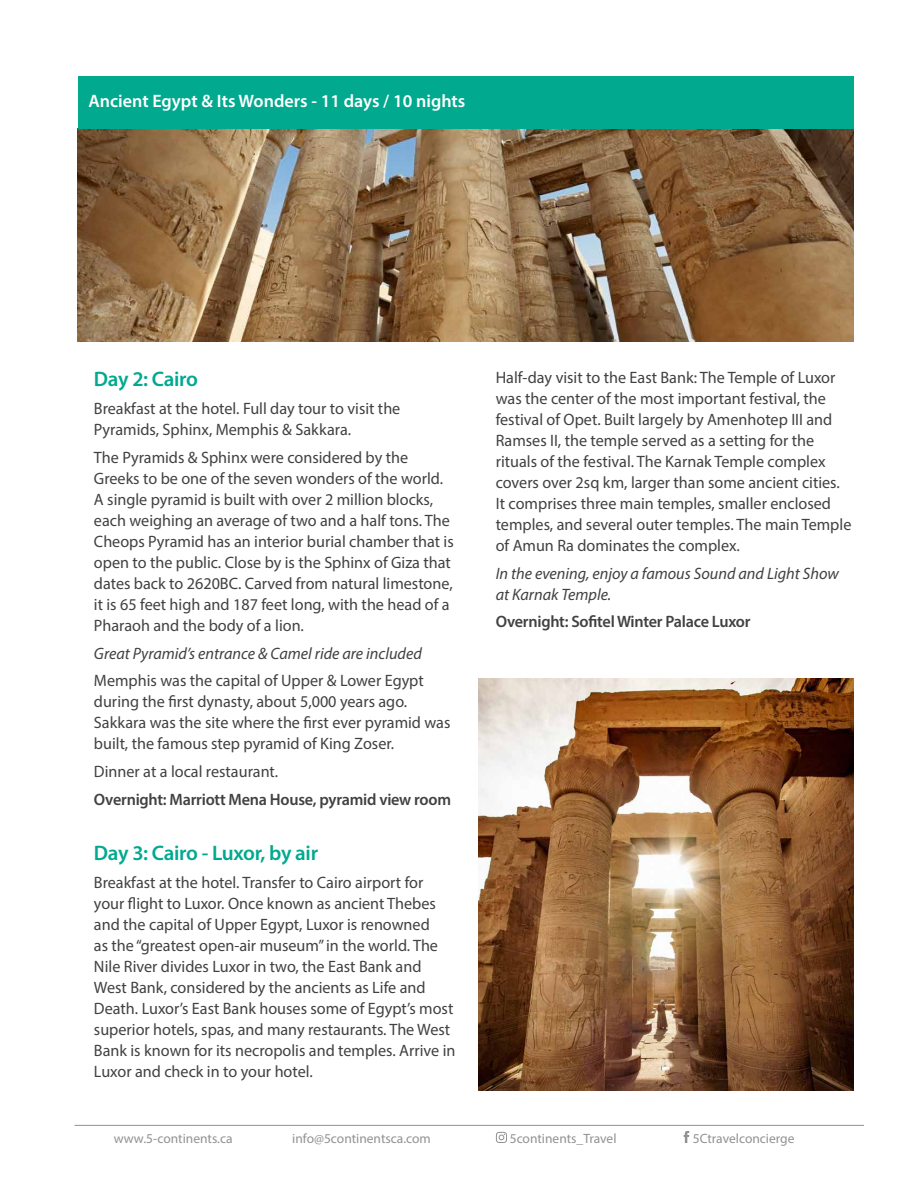
<style>
.page{position:relative;width:918px;height:1188px;background:#fff}
.page>*{position:absolute;margin:0;border:0;box-sizing:border-box;transform-origin:0 0}
.t1{font:600 21px "Myriad Pro";letter-spacing:-.015em;color:#01a98e}
.t2{font:600 18px "Myriad Pro";color:#fff}
.t3{font:16.5px/21px "Myriad Pro";color:#414042}
.t4{font:italic 16.5px/21px "Myriad Pro";color:#414042}
.t5{font:600 16.5px "Myriad Pro";letter-spacing:-.015em;color:#414042}
.t6{font:13.5px "Myriad Pro";color:#929293}
</style>
<div class="page">
<img style="left:78px;top:128px;width:776px;height:213px">
<div style="left:78px;top:76px;width:776px;height:52px;background:#01a98e"></div>
<svg style="left:496px;top:1132px;width:11px;height:11px"></svg>
<svg style="left:684px;top:1131px;width:5px;height:12px"></svg>
<hr style="left:75px;top:1125px;width:789px;height:1px;background:#929293">
<img style="left:479px;top:678px;width:375px;height:413px">
<p class="t2" style="left:89px;top:90px;width:378px">Ancient Egypt &amp; Its Wonders - 11 days / 10 nights</p>
<p class="t1" style="left:94px;top:366px;width:106px">Day 2: Cairo</p>
<p class="t3" style="left:94px;top:398px;width:308px">Breakfast at the hotel. Full day tour to visit the<br>Pyramids, Sphinx, Memphis &amp; Sakkara.</p>
<p class="t3" style="left:94px;top:447px;width:361px">The Pyramids &amp; Sphinx were considered by the Greeks to be one of the seven wonders of the world.<br>A single pyramid is built with over 2 million blocks, each weighing an average of two and a half tons. The Cheops Pyramid has an interior burial chamber that is open to the public. Close by is the Sphinx of Giza that dates back to 2620BC. Carved from natural limestone, it is 65 feet high and 187 feet long, with the head of a Pharaoh and the body of a lion.</p>
<p class="t4" style="left:94px;top:642px;width:329px">Great Pyramid’s entrance &amp; Camel ride are included</p>
<p class="t3" style="left:94px;top:670px;width:358px">Memphis was the capital of Upper &amp; Lower Egypt during the first dynasty, about 5,000 years ago.<br>Sakkara was the site where the first ever pyramid was built, the famous step pyramid of King Zoser.</p>
<p class="t3" style="left:94px;top:761px;width:186px">Dinner at a local restaurant.</p>
<p class="t5" style="left:94px;top:789px;width:359px">Overnight: Marriott Mena House, pyramid view room</p>
<p class="t1" style="left:94px;top:840px;width:226px">Day 3: Cairo - Luxor, by air</p>
<p class="t3" style="left:94px;top:872px;width:363px">Breakfast at the hotel. Transfer to Cairo airport for your flight to Luxor. Once known as ancient Thebes and the capital of Upper Egypt, Luxor is renowned<br>as the “greatest open-air museum” in the world. The Nile River divides Luxor in two, the East Bank and West Bank, considered by the ancients as Life and Death. Luxor’s East Bank houses some of Egypt’s most superior hotels, spas, and many restaurants. The West Bank is known for its necropolis and temples. Arrive in Luxor and check in to your hotel.</p>
<p class="t3" style="left:496px;top:367px;width:357px">Half-day visit to the East Bank: The Temple of Luxor was the center of the most important festival, the festival of Opet. Built largely by Amenhotep III and Ramses II, the temple served as a setting for the rituals of the festival. The Karnak Temple complex covers over 2sq km, larger than some ancient cities.<br>It comprises three main temples, smaller enclosed temples, and several outer temples. The main Temple of Amun Ra dominates the complex.</p>
<p class="t4" style="left:496px;top:562px;width:345px">In the evening, enjoy a famous Sound and Light Show at Karnak Temple.</p>
<p class="t5" style="left:496px;top:611px;width:256px">Overnight: Sofitel Winter Palace Luxor</p>
<p class="t6" style="left:114px;top:1130px;width:120px">www.5-continents.ca</p>
<p class="t6" style="left:292px;top:1130px;width:140px">info@5continentsca.com</p>
<p class="t6" style="left:510px;top:1130px;width:108px">5continents_Travel</p>
<p class="t6" style="left:693px;top:1130px;width:103px">5Ctravelconcierge</p>
</div>
